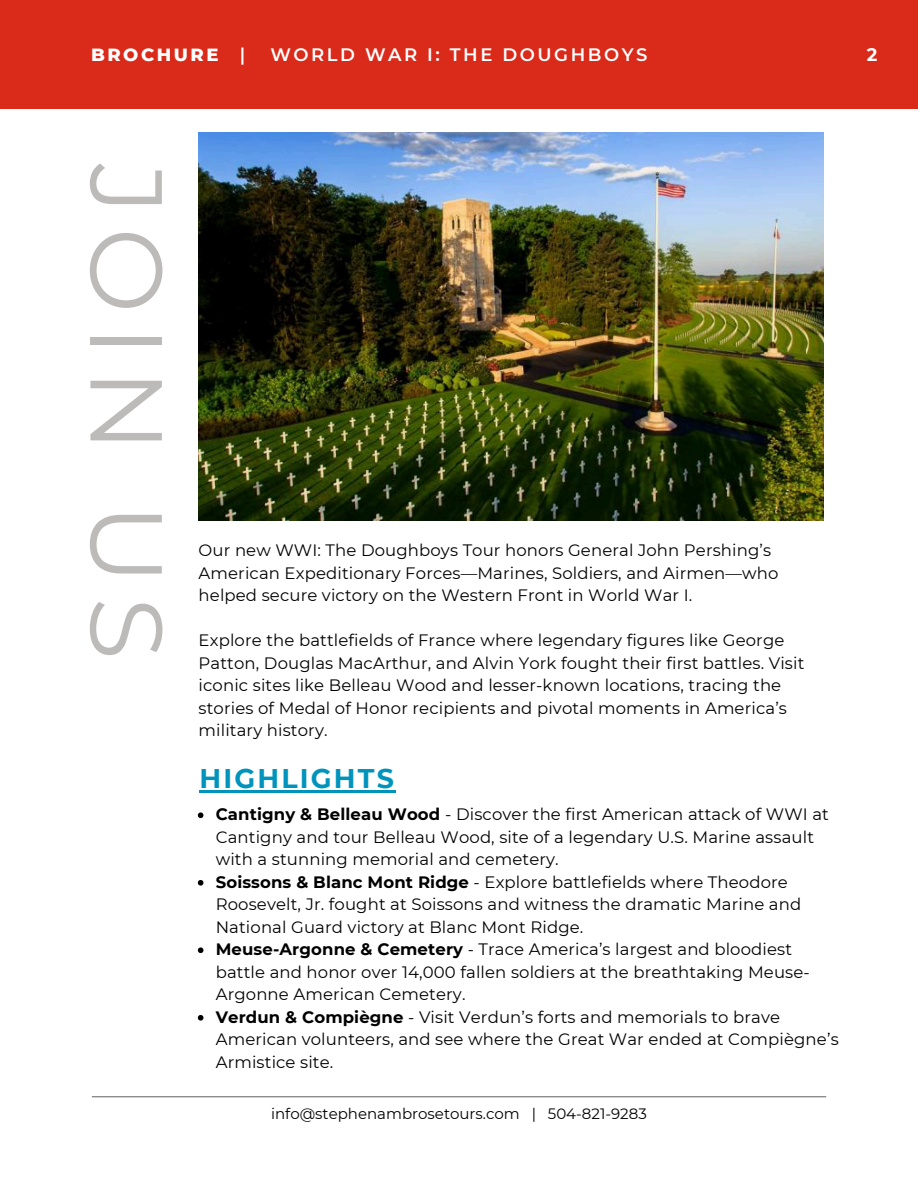
<style>
.page{position:relative;width:918px;height:1188px;background:#fff}
.page>*{position:absolute;margin:0;border:0;box-sizing:border-box;transform-origin:0 0}
.t1{font:102px "Montserrat";letter-spacing:.125em;color:#bdbaba}
.t2{font:700 27px "Montserrat";letter-spacing:.08em;color:#0094bd}
.t3{font:600 18px "Montserrat";letter-spacing:.14em;color:#fff}
.t4{font:800 18px "Montserrat";letter-spacing:.14em;color:#fff}
.t5{font:700 18px "Montserrat";color:#fff}
.t6{font:16.5px/22.5px "Montserrat";letter-spacing:.01em;color:#000}
.t7{font:15px "Montserrat";color:#000}
.s1{font-weight:700}
</style>
<div class="page">
<div style="left:0;top:0;width:918px;height:109px;background:#da2a19"></div>
<hr style="left:92px;top:1096px;width:734px;height:1px;background:#707070">
<img style="left:199px;top:132px;width:624px;height:388px">
<svg style="left:198px;top:812px;width:5px;height:6px"></svg>
<svg style="left:198px;top:880px;width:5px;height:6px"></svg>
<svg style="left:198px;top:947px;width:5px;height:6px"></svg>
<svg style="left:198px;top:1015px;width:5px;height:6px"></svg>
<hr style="left:200px;top:790px;width:196px;height:3px;background:#0094bd">
<p class="t3" style="left:240px;top:44px;width:7px">|</p>
<p class="t3" style="left:270px;top:44px;width:379px">WORLD WAR I: THE DOUGHBOYS</p>
<h1 class="t4" style="left:91px;top:44px;width:129px">BROCHURE</h1>
<p class="t5" style="left:867px;top:44px;width:12px">2</p>
<h3 class="t1" style="left:189px;top:164px;width:497px;rotate:90deg">JOIN US</h3>
<p class="t6" style="left:199px;top:539px;width:581px">Our new WWI: The Doughboys Tour honors General John Pershing’s<br>American Expeditionary Forces—Marines, Soldiers, and Airmen—who helped secure victory on the Western Front in World War I.</p>
<h4 class="t6" style="left:199px;top:629px;width:607px">Explore the battlefields of France where legendary figures like George Patton, Douglas MacArthur, and Alvin York fought their first battles. Visit iconic sites like Belleau Wood and lesser-known locations, tracing the stories of Medal of Honor recipients and pivotal moments in America’s military history.</h4>
<p class="t2" style="left:200px;top:762px;width:196px">HIGHLIGHTS</p>
<h4 class="t6" style="left:216px;top:803px;width:615px"><span class="s1">Cantigny &amp; Belleau Wood</span> - Discover the first American attack of WWI at<br>Cantigny and tour Belleau Wood, site of a legendary U.S. Marine assault with a stunning memorial and cemetery.</h4>
<h2 class="t6" style="left:216px;top:871px;width:587px"><span class="s1">Soissons &amp; Blanc Mont Ridge</span> - Explore battlefields where Theodore<br>Roosevelt, Jr. fought at Soissons and witness the dramatic Marine and<br>National Guard victory at Blanc Mont Ridge.</h2>
<p class="t6" style="left:216px;top:938px;width:596px"><span class="s1">Meuse-Argonne &amp; Cemetery</span> - Trace America’s largest and bloodiest battle and honor over 14,000 fallen soldiers at the breathtaking Meuse-<br>Argonne American Cemetery.</p>
<p class="t6" style="left:216px;top:1006px;width:624px"><span class="s1">Verdun &amp; Compiègne</span> - Visit Verdun’s forts and memorials to brave<br>American volunteers, and see where the Great War ended at Compiègne’s<br>Armistice site.</p>
<p class="t7" style="left:271px;top:1105px;width:377px">info@stephenambrosetours.com | 504-821-9283</p>
</div>
